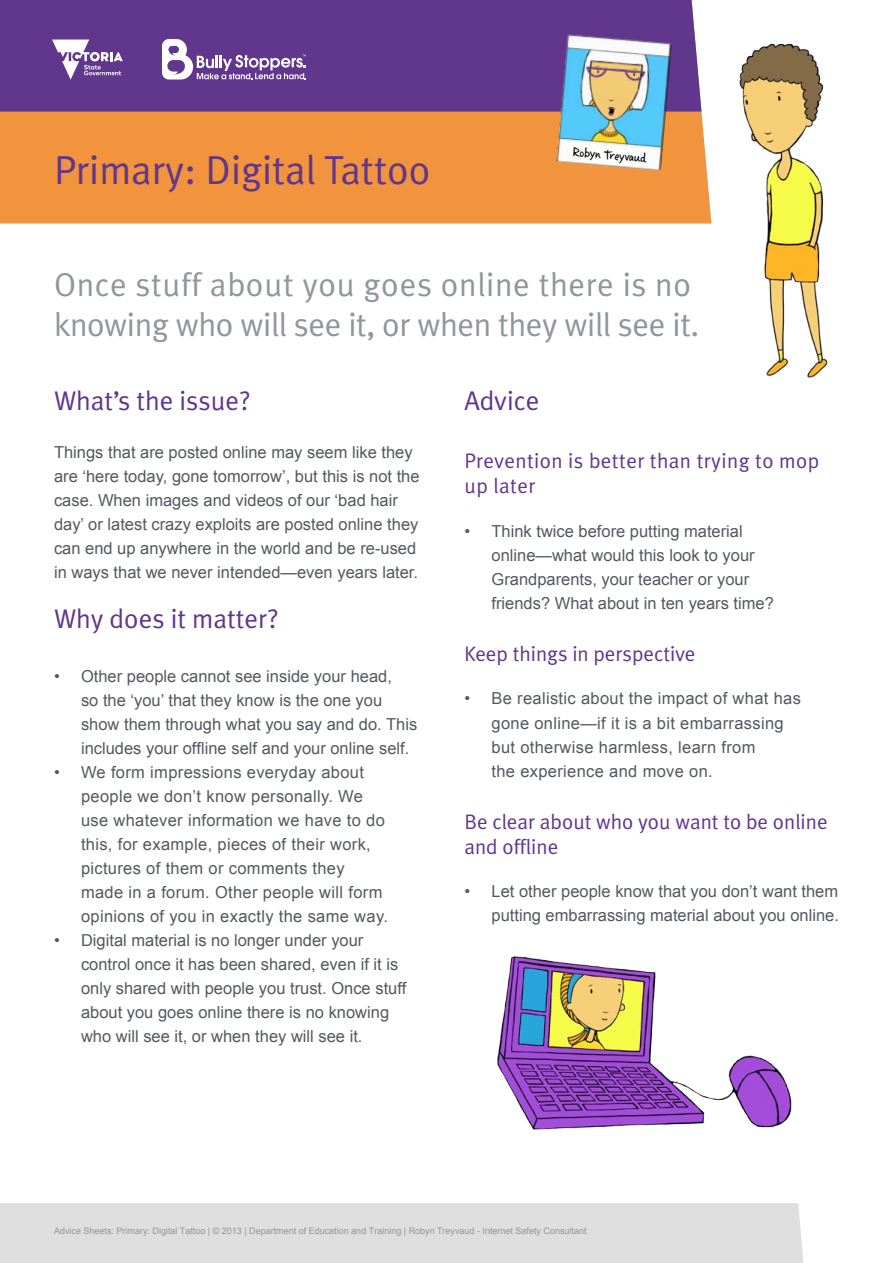
<style>
.page{position:relative;width:893px;height:1263px;background:#fff}
.page>*{position:absolute;margin:0;border:0;box-sizing:border-box;transform-origin:0 0}
.Heading01{font:40.5px "Meta Plus Normal";color:#61368d}
.Introduction{font:33px/39.6px "Meta Plus Normal";color:#91969d}
.Heading02{font:27px "Meta Plus Normal";color:#61368d}
.Heading03{font:21px/25.2px "Meta Plus Normal";color:#61368d}
.Heading03-2{font:21px/25.2px "Meta Plus Normal";letter-spacing:.02em;color:#61368d}
.text_-_body{font:16.5px/24px "Arial";color:#545861}
.text_-_body-2{font:16.5px/24px "Arial";letter-spacing:.02em;color:#545861}
.Heading01-2{font:13.5px "Casino Hand";color:#000}
.t1{font:9px "Arial";color:#91969d}
</style>
<div class="page">
<div style="left:0;top:1203px;width:804px;height:60px;background:#dddedd"></div>
<div style="left:0;top:0;width:694px;height:112px;background:#61368d"></div>
<div style="left:0;top:112px;width:614px;height:112px;background:#f2943d"></div>
<svg style="left:162px;top:39px;width:144px;height:40px"></svg>
<img style="left:614px;top:25px;width:214px;height:353px">
<img style="left:340px;top:956px;width:464px;height:282px">
<img style="left:556px;top:34px;width:116px;height:142px">
<svg style="left:52px;top:40px;width:71px;height:40px"></svg>
<p class="Heading01" style="left:54px;top:147px;width:378px">Primary: Digital Tattoo</p>
<p class="Heading01-2" style="left:573px;top:144px;width:75px;rotate:5deg">Robyn Treyvaud</p>
<p class="Introduction" style="left:54px;top:264px;width:647px">Once stuff about you goes online there is no knowing who will see it, or when they will see it.</p>
<p class="Heading02" style="left:54px;top:385px;width:198px">What’s the issue?</p>
<p class="text_-_body" style="left:54px;top:440px;width:367px">Things that are posted online may seem like they are ‘here today, gone tomorrow’, but this is not the case. When images and videos of our ‘bad hair day’ or latest crazy exploits are posted online they can end up anywhere in the world and be re-used in ways that we never intended—even years later.</p>
<p class="Heading02" style="left:54px;top:603px;width:226px">Why does it matter?</p>
<p class="text_-_body" style="left:81px;top:665px;width:338px;text-indent:-27px">• Other people cannot see inside your head,<br>so the ‘you’ that they know is the one you show them through what you say and do. This includes your offline self and your online self.</p>
<p class="text_-_body-2" style="left:81px;top:761px;width:308px;text-indent:-27px">• We form impressions everyday about people we don’t know personally. We use whatever information we have to do this, for example, pieces of their work, pictures of them or comments they made in a forum. Other people will form opinions of you in exactly the same way.</p>
<p class="text_-_body" style="left:81px;top:929px;width:327px;text-indent:-27px">• Digital material is no longer under your control once it has been shared, even if it is only shared with people you trust. Once stuff about you goes online there is no knowing who will see it, or when they will see it.</p>
<p class="Heading02" style="left:464px;top:385px;width:77px">Advice</p>
<p class="Heading03-2" style="left:464px;top:448px;width:356px">Prevention is better than trying to mop up later</p>
<p class="text_-_body" style="left:491px;top:519px;width:284px;text-indent:-27px">• Think twice before putting material online—what would this look to your Grandparents, your teacher or your friends? What about in ten years time?</p>
<p class="Heading03" style="left:464px;top:641px;width:233px">Keep things in perspective</p>
<p class="text_-_body-2" style="left:491px;top:687px;width:311px;text-indent:-27px">• Be realistic about the impact of what has gone online—if it is a bit embarrassing but otherwise harmless, learn from<br>the experience and move on.</p>
<p class="Heading03" style="left:464px;top:808px;width:365px">Be clear about who you want to be online and offline</p>
<p class="text_-_body" style="left:464px;top:880px;width:376px;text-align:right">• Let other people know that you don’t want them putting embarrassing material about you online.</p>
<p class="t1" style="left:54px;top:1224px;width:534px">Advice Sheets: Primary: Digital Tattoo | © 2013 | Department of Education and Training | Robyn Treyvaud - Internet Safety Consultant</p>
</div>
